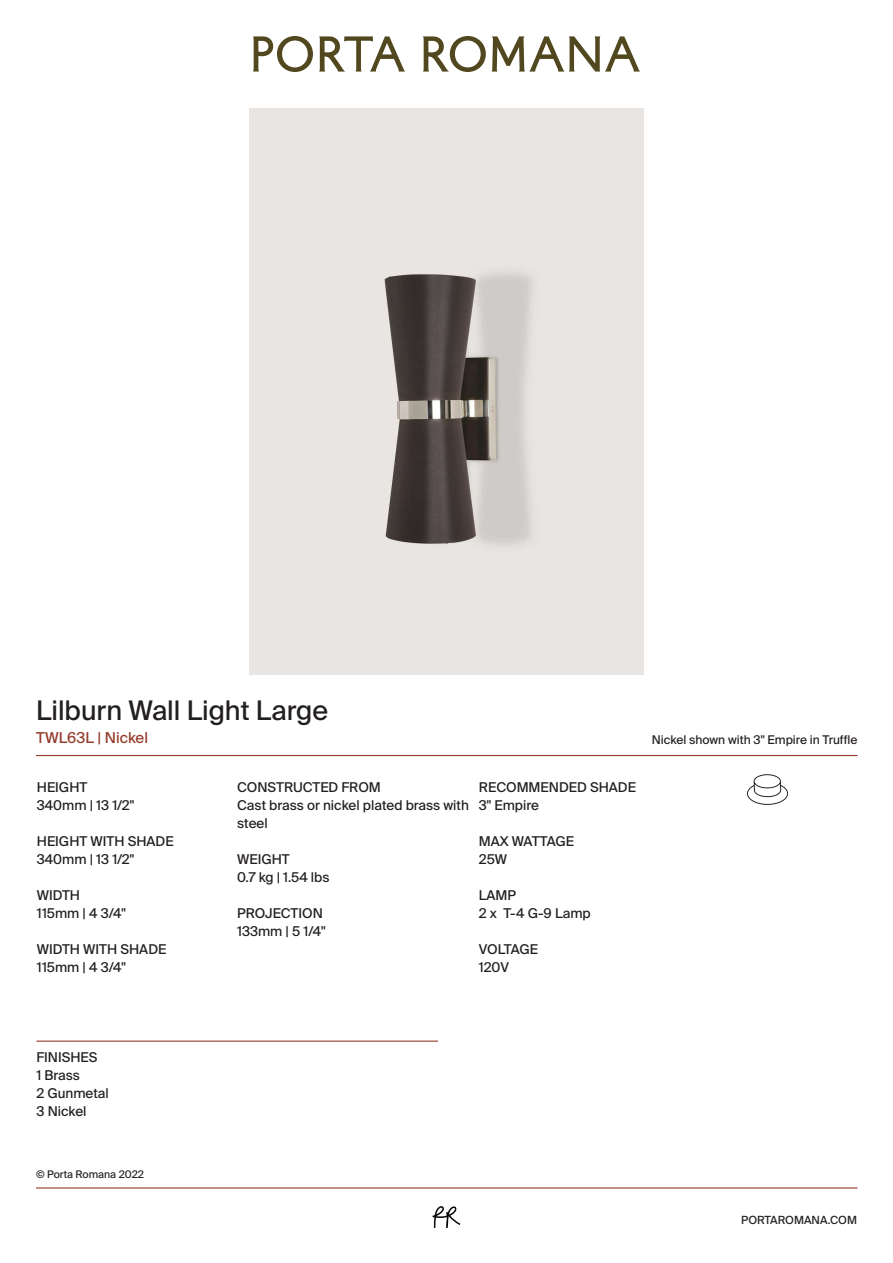
<style>
.page{position:relative;width:893px;height:1263px;background:#fff}
.page>*{position:absolute;margin:0;border:0;box-sizing:border-box;transform-origin:0 0}
.t1{font:27px "Suisse Intl";color:#231f20}
.t2{font:15px "Suisse Intl";color:#943b2a}
.t3{font:13.5px/18px "Suisse Intl";color:#231f20}
.t4{font:12px "Suisse Intl";color:#231f20}
.t5{font:11.25px "Suisse Intl";color:#231f20}
.t6{font:10.5px "Suisse Intl";color:#231f20}
</style>
<div class="page">
<hr style="left:36px;top:755px;width:821px;height:1px;background:#943b2a">
<img style="left:250px;top:108px;width:393px;height:566px">
<svg style="left:253px;top:36px;width:60px;height:36px"></svg>
<svg style="left:319px;top:36px;width:86px;height:36px"></svg>
<svg style="left:423px;top:36px;width:63px;height:36px"></svg>
<svg style="left:492px;top:36px;width:148px;height:36px"></svg>
<hr style="left:36px;top:1040px;width:402px;height:2px;background:#943b2a">
<svg style="left:433px;top:1206px;width:27px;height:22px"></svg>
<hr style="left:36px;top:1187px;width:821px;height:1px;background:#943b2a">
<img style="left:747px;top:774px;width:40px;height:31px">
<h1 class="t1" style="left:36px;top:695px;width:293px">Lilburn Wall Light Large</h1>
<p class="t2" style="left:36px;top:729px;width:113px">TWL63L | Nickel</p>
<p class="t4" style="left:652px;top:733px;width:207px">Nickel shown with 3" Empire in Truffle</p>
<p class="t3" style="left:37px;top:778px;width:99px">HEIGHT<br>340mm | 13 1/2"</p>
<p class="t3" style="left:37px;top:832px;width:138px">HEIGHT WITH SHADE<br>340mm | 13 1/2"</p>
<p class="t3" style="left:37px;top:886px;width:91px">WIDTH<br>115mm | 4 3/4"</p>
<p class="t3" style="left:37px;top:940px;width:131px">WIDTH WITH SHADE<br>115mm | 4 3/4"</p>
<p class="t3" style="left:36px;top:1048px;width:74px">FINISHES<br>1 Brass<br>2 Gunmetal<br>3 Nickel</p>
<p class="t6" style="left:36px;top:1168px;width:109px">© Porta Romana 2022</p>
<p class="t3" style="left:237px;top:778px;width:233px">CONSTRUCTED FROM<br>Cast brass or nickel plated brass with steel</p>
<p class="t3" style="left:237px;top:850px;width:94px">WEIGHT<br>0.7 kg | 1.54 lbs</p>
<p class="t3" style="left:237px;top:904px;width:90px">PROJECTION<br>133mm | 5 1/4"</p>
<p class="t3" style="left:479px;top:778px;width:159px">RECOMMENDED SHADE<br>3" Empire</p>
<p class="t3" style="left:479px;top:832px;width:97px">MAX WATTAGE<br>25W</p>
<p class="t3" style="left:479px;top:886px;width:113px">LAMP<br>2 x T-4 G-9 Lamp</p>
<p class="t3" style="left:479px;top:940px;width:61px">VOLTAGE<br>120V</p>
<p class="t5" style="left:741px;top:1213px;width:117px">PORTAROMANA.COM</p>
</div>
